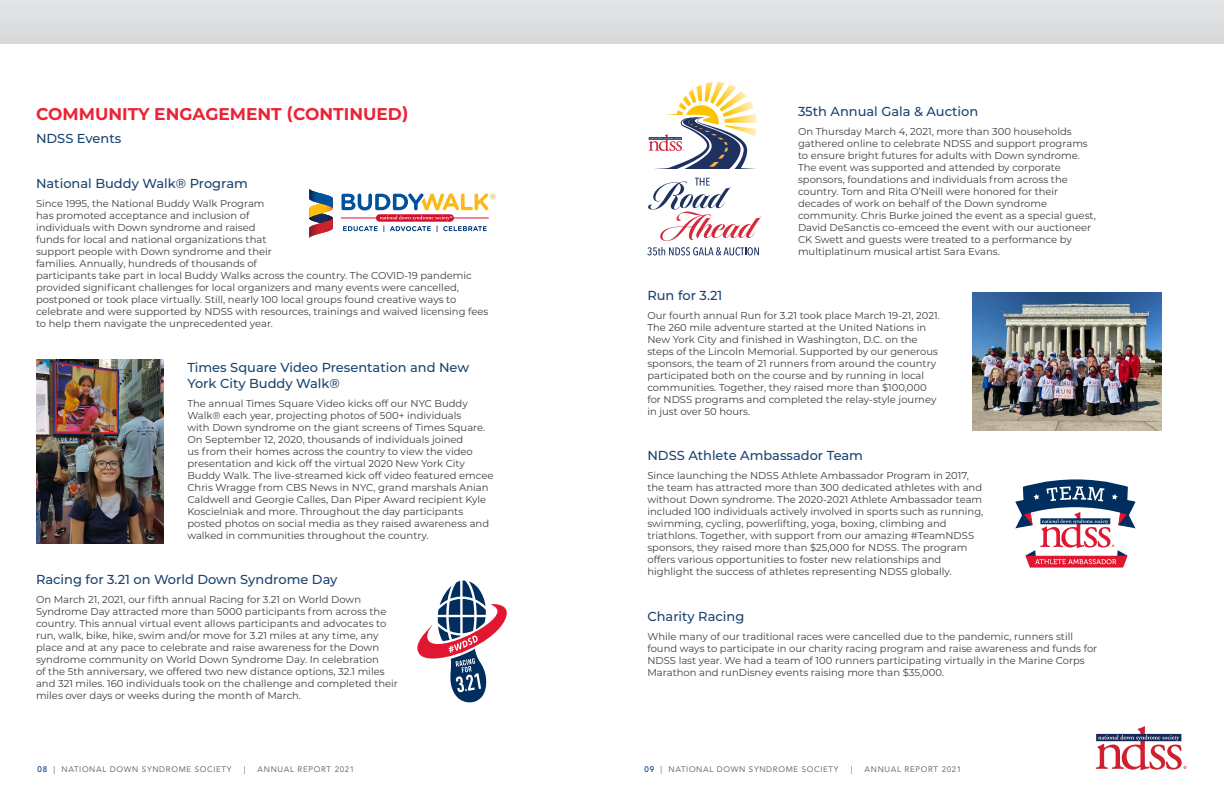
<style>
.page{position:relative;width:1224px;height:792px;background:#fff}
.page>*{position:absolute;margin:0;border:0;box-sizing:border-box;transform-origin:0 0}
.t1{font:700 17px "Montserrat";color:#ed2235}
.t2{font:500 13px/15.6px "Montserrat";color:#1a436f}
.t3{font:10px/12px "Montserrat";color:#3e3e3f}
.t4{font:8px "Avenir LT Std";letter-spacing:.08em;color:#6c6d70}
.s1{font-weight:500;color:#003186}
</style>
<div class="page">
<svg style="left:1096px;top:726px;width:90px;height:44px"></svg>
<svg style="left:309px;top:188px;width:24px;height:50px"></svg>
<svg style="left:341px;top:193px;width:155px;height:39px"></svg>
<img style="left:36px;top:359px;width:128px;height:185px">
<img style="left:973px;top:293px;width:189px;height:138px">
<svg style="left:1015px;top:479px;width:121px;height:89px"></svg>
<svg style="left:647px;top:247px;width:112px;height:8px"></svg>
<svg style="left:648px;top:82px;width:113px;height:159px"></svg>
<svg style="left:417px;top:580px;width:90px;height:123px"></svg>
<div style="left:0;top:0;width:1224px;height:44px;background:#dddee0"></div>
<p class="t1" style="left:36px;top:102px;width:374px">COMMUNITY ENGAGEMENT (CONTINUED)</p>
<p class="t2" style="left:36px;top:130px;width:87px">NDSS Events</p>
<p class="t2" style="left:36px;top:175px;width:214px">National Buddy Walk® Program</p>
<p class="t3" style="left:36px;top:197px;width:454px">Since 1995, the National Buddy Walk Program<br>has promoted acceptance and inclusion of<br>individuals with Down syndrome and raised<br>funds for local and national organizations that<br>support people with Down syndrome and their<br>families. Annually, hundreds of thousands of<br>participants take part in local Buddy Walks across the country. The COVID-19 pandemic provided significant challenges for local organizers and many events were cancelled, postponed or took place virtually. Still, nearly 100 local groups found creative ways to celebrate and were supported by NDSS with resources, trainings and waived licensing fees to help them navigate the unprecedented year.</p>
<p class="t2" style="left:187px;top:359px;width:283px">Times Square Video Presentation and New<br>York City Buddy Walk®</p>
<p class="t3" style="left:187px;top:397px;width:308px">The annual Times Square Video kicks off our NYC Buddy Walk® each year, projecting photos of 500+ individuals<br>with Down syndrome on the giant screens of Times Square.<br>On September 12, 2020, thousands of individuals joined<br>us from their homes across the country to view the video presentation and kick off the virtual 2020 New York City Buddy Walk. The live-streamed kick off video featured emcee Chris Wragge from CBS News in NYC, grand marshals Anian Caldwell and Georgie Calles, Dan Piper Award recipient Kyle Koscielniak and more. Throughout the day participants posted photos on social media as they raised awareness and walked in communities throughout the country.</p>
<p class="t2" style="left:36px;top:571px;width:303px">Racing for 3.21 on World Down Syndrome Day</p>
<p class="t3" style="left:36px;top:593px;width:363px">On March 21, 2021, our fifth annual Racing for 3.21 on World Down Syndrome Day attracted more than 5000 participants from across the country. This annual virtual event allows participants and advocates to run, walk, bike, hike, swim and/or move for 3.21 miles at any time, any place and at any pace to celebrate and raise awareness for the Down syndrome community on World Down Syndrome Day. In celebration<br>of the 5th anniversary, we offered two new distance options, 32.1 miles and 321 miles. 160 individuals took on the challenge and completed their miles over days or weeks during the month of March.</p>
<p class="t2" style="left:798px;top:103px;width:182px">35th Annual Gala &amp; Auction</p>
<p class="t3" style="left:798px;top:125px;width:299px">On Thursday March 4, 2021, more than 300 households gathered online to celebrate NDSS and support programs to ensure bright futures for adults with Down syndrome.<br>The event was supported and attended by corporate sponsors, foundations and individuals from across the country. Tom and Rita O’Neill were honored for their decades of work on behalf of the Down syndrome community. Chris Burke joined the event as a special guest, David DeSanctis co-emceed the event with our auctioneer CK Swett and guests were treated to a performance by multiplatinum musical artist Sara Evans.</p>
<p class="t2" style="left:647px;top:287px;width:76px">Run for 3.21</p>
<p class="t3" style="left:647px;top:309px;width:294px">Our fourth annual Run for 3.21 took place March 19-21, 2021.<br>The 260 mile adventure started at the United Nations in New York City and finished in Washington, D.C. on the steps of the Lincoln Memorial. Supported by our generous sponsors, the team of 21 runners from around the country participated both on the course and by running in local communities. Together, they raised more than $100,000 for NDSS programs and completed the relay-style journey in just over 50 hours.</p>
<p class="t2" style="left:647px;top:448px;width:217px">NDSS Athlete Ambassador Team</p>
<p class="t3" style="left:647px;top:470px;width:337px">Since launching the NDSS Athlete Ambassador Program in 2017, the team has attracted more than 300 dedicated athletes with and without Down syndrome. The 2020-2021 Athlete Ambassador team included 100 individuals actively involved in sports such as running, swimming, cycling, powerlifting, yoga, boxing, climbing and triathlons. Together, with support from our amazing #TeamNDSS sponsors, they raised more than $25,000 for NDSS. The program offers various opportunities to foster new relationships and highlight the success of athletes representing NDSS globally.</p>
<p class="t2" style="left:647px;top:608px;width:99px">Charity Racing</p>
<p class="t3" style="left:647px;top:630px;width:451px">While many of our traditional races were cancelled due to the pandemic, runners still found ways to participate in our charity racing program and raise awareness and funds for NDSS last year. We had a team of 100 runners participating virtually in the Marine Corps Marathon and runDisney events raising more than $35,000.</p>
<p class="t4" style="left:38px;top:764px;width:195px"><span class="s1">08</span> | NATIONAL DOWN SYNDROME SOCIETY</p>
<p class="t4" style="left:244px;top:764px;width:3px">|</p>
<p class="t4" style="left:258px;top:764px;width:98px">ANNUAL REPORT 2021</p>
<p class="t4" style="left:645px;top:764px;width:195px"><span class="s1">09</span> | NATIONAL DOWN SYNDROME SOCIETY</p>
<p class="t4" style="left:851px;top:764px;width:3px">|</p>
<p class="t4" style="left:865px;top:764px;width:98px">ANNUAL REPORT 2021</p>
</div>
